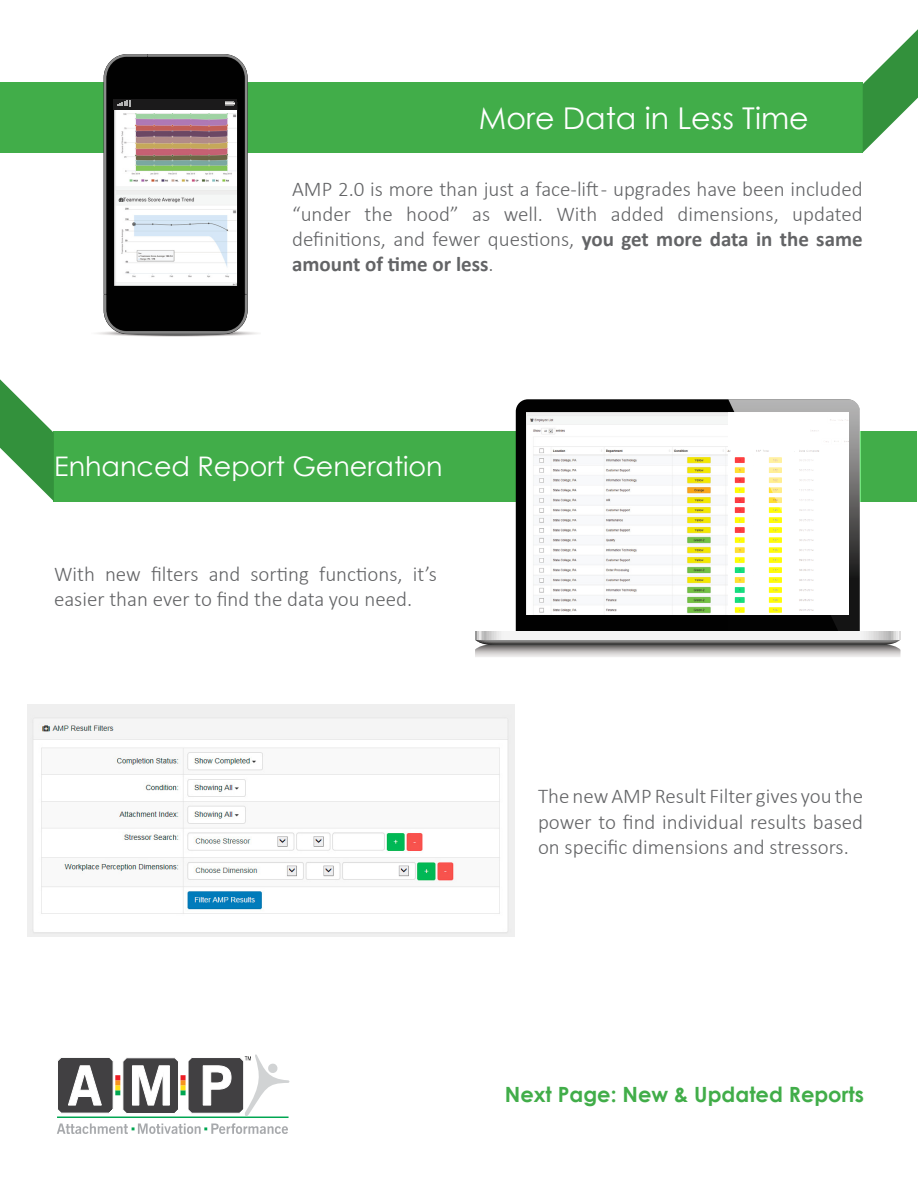
<style>
.page{position:relative;width:918px;height:1188px;background:#fff}
.page>*{position:absolute;margin:0;border:0;box-sizing:border-box;transform-origin:0 0}
.t1{font:30px "Century Gothic";color:#fff}
.t2{font:27px "Century Gothic";color:#fff}
.t3{font:300 21px/25.2px "Calibri";color:#636466;text-align:justify}
.t4{font:700 21px "Century Gothic";color:#41ad49}
.s1{font-weight:700}
</style>
<div class="page">
<div style="left:0;top:82px;width:863px;height:71px;background:#41ad49"></div>
<svg style="left:863px;top:29px;width:55px;height:123px"></svg>
<svg style="left:97px;top:54px;width:161px;height:283px"></svg>
<div style="left:54px;top:431px;width:863px;height:70px;background:#41ad49"></div>
<svg style="left:475px;top:399px;width:426px;height:258px"></svg>
<svg style="left:475px;top:632px;width:426px;height:7px"></svg>
<img style="left:28px;top:705px;width:486px;height:232px">
<svg style="left:0;top:379px;width:54px;height:122px"></svg>
<svg style="left:57px;top:1054px;width:233px;height:80px"></svg>
<h1 class="t1" style="left:479px;top:97px;width:331px">More Data in Less Time</h1>
<p class="t3" style="left:292px;top:176px;width:572px">AMP 2.0 is more than just a face-lift - upgrades have been included “under the hood” as well. With added dimensions, updated definitions, and fewer questions, <span class="s1">you get more data in the same amount of time or less</span>.</p>
<p class="t2" style="left:54px;top:448px;width:390px">Enhanced Report Generation</p>
<p class="t3" style="left:54px;top:561px;width:384px">With new filters and sorting functions, it’s easier than ever to find the data you need.</p>
<p class="t3" style="left:538px;top:784px;width:327px">The new AMP Result Filter gives you the power to find individual results based on specific dimensions and stressors.</p>
<p class="t4" style="left:505px;top:1078px;width:361px">Next Page: New &amp; Updated Reports</p>
</div>
